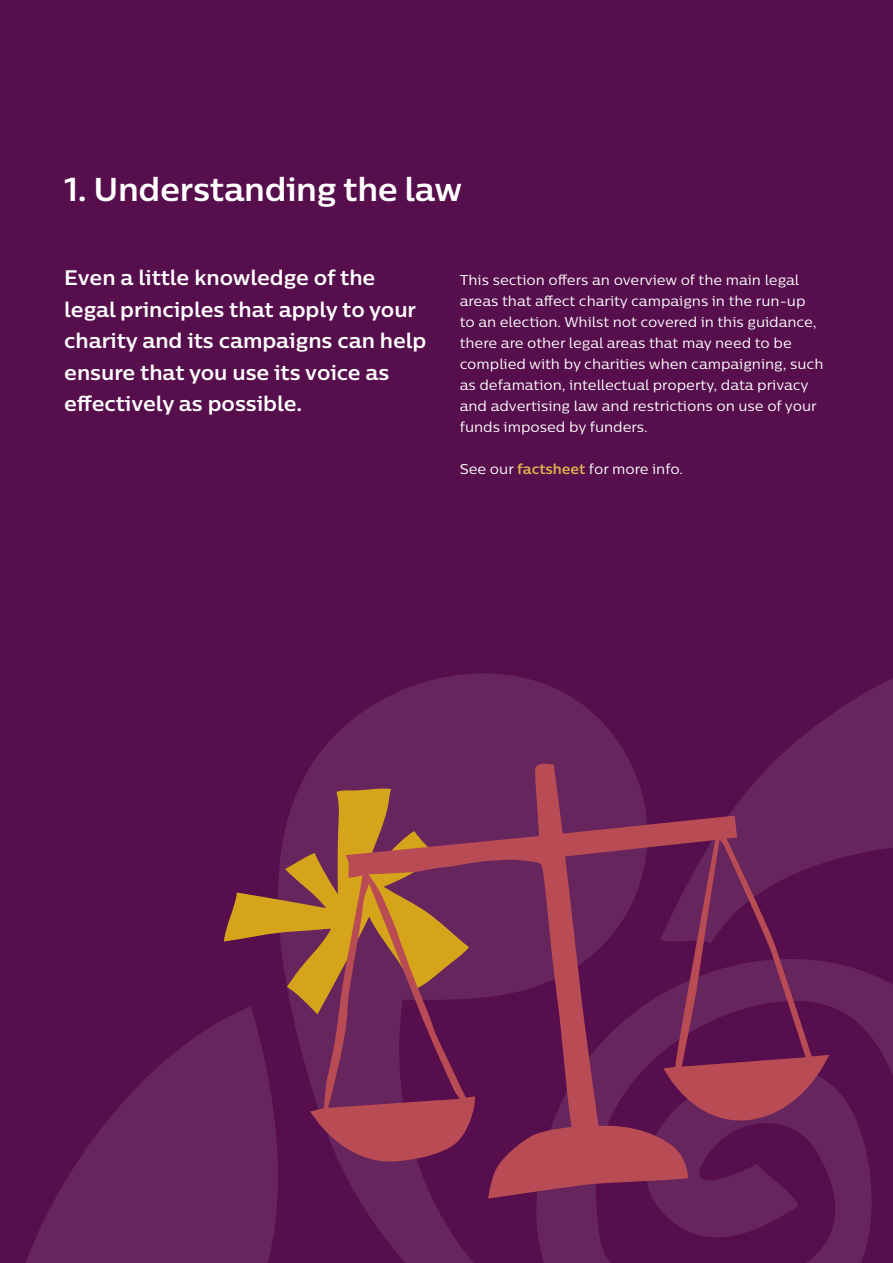
<style>
.page{position:relative;width:893px;height:1263px;background:#560e4c}
.page>*{position:absolute;margin:0;border:0;box-sizing:border-box;transform-origin:0 0}
.t1{font:700 33px "Centrale Sans";letter-spacing:-.01em;color:#fff}
.t2{font:700 21px/31.5px "Centrale Sans";letter-spacing:-.005em;color:#fff}
.t3{font:14.25px/21px "Centrale Sans";letter-spacing:-.005em;color:#fff}
.s1{font-weight:700;color:#ddb24d}
</style>
<div class="page">
<svg style="left:298px;top:673px;width:331px;height:590px;fill:#66255d"></svg>
<svg style="left:776px;top:678px;width:117px;height:183px;fill:#66255d"></svg>
<svg style="left:511px;top:962px;width:382px;height:301px"></svg>
<svg style="left:26px;top:1014px;width:272px;height:249px;fill:#66255d"></svg>
<svg style="left:224px;top:787px;width:86px;height:227px"></svg>
<svg style="left:310px;top:760px;width:519px;height:439px"></svg>
<h1 class="t1" style="left:64px;top:168px;width:400px">1. Understanding the law</h1>
<h2 class="t2" style="left:64px;top:261px;width:364px">Even a little knowledge of the legal principles that apply to your charity and its campaigns can help ensure that you use its voice as effectively as possible.</h2>
<p class="t3" style="left:460px;top:269px;width:365px">This section offers an overview of the main legal areas that affect charity campaigns in the run-up to an election. Whilst not covered in this guidance, there are other legal areas that may need to be complied with by charities when campaigning, such as defamation, intellectual property, data privacy and advertising law and restrictions on use of your funds imposed by funders.</p>
<p class="t3" style="left:460px;top:458px;width:225px">See our <span class="s1">factsheet</span> for more info.</p>
</div>
